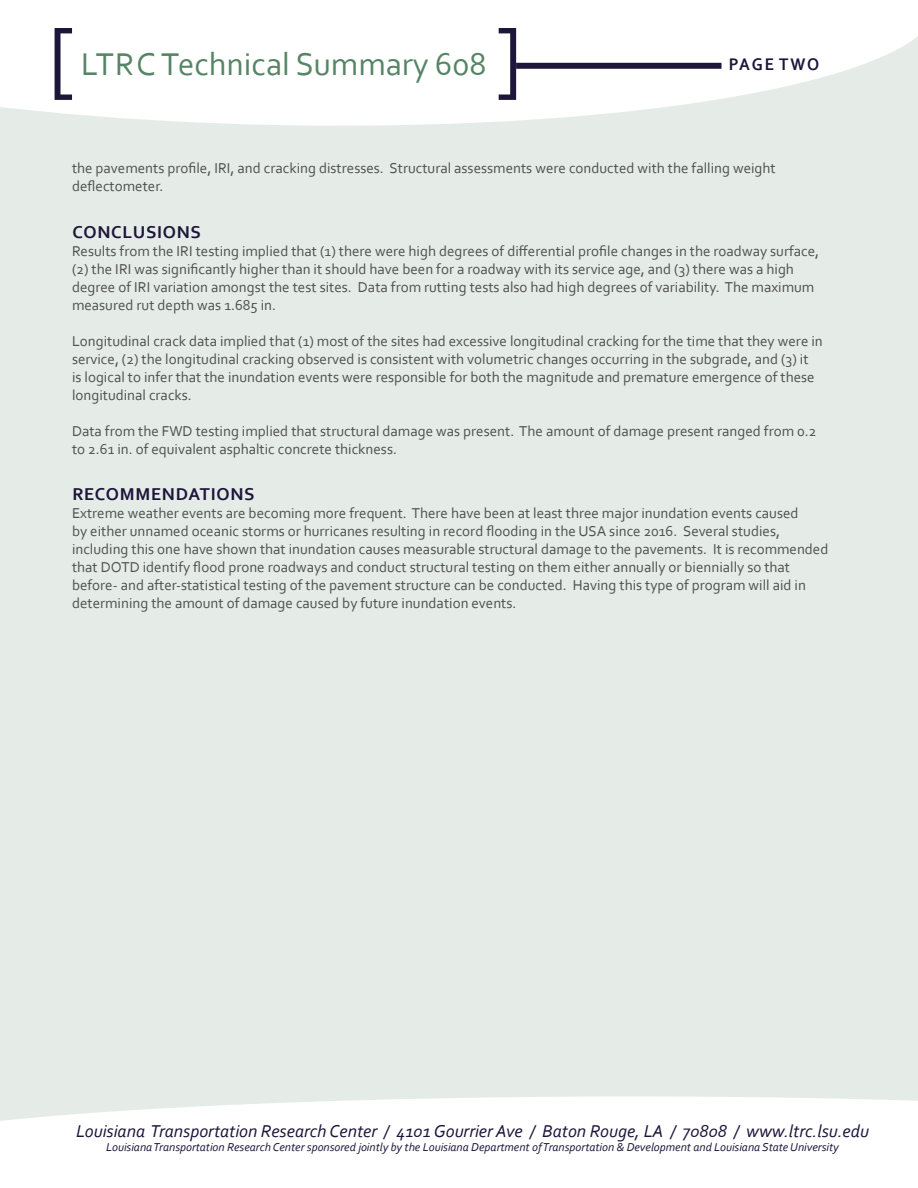
<style>
.page{position:relative;width:918px;height:1188px;background:#e5ece8}
.page>*{position:absolute;margin:0;border:0;box-sizing:border-box;transform-origin:0 0}
.t1{font:89.85px "Corbel";color:#1d153a;scale:.93 1}
.t2{font:33px "Corbel";color:#568565}
.t3{font:italic 18px "Corbel";color:#1d153a}
.t4{font:700 18px "Corbel";letter-spacing:.04em;color:#1d153a}
.t5{font:700 17.7px "Corbel";letter-spacing:.11em;color:#1d153a;scale:.93 1}
.t6{font:15px/18px "Corbel";color:#4f5050}
.t7{font:italic 12px "Corbel";color:#1d153a}
</style>
<div class="page">
<svg style="left:0;top:0;width:918px;height:126px;fill:#fff"></svg>
<div style="left:83px;top:52px;width:72px;height:24px;background:#fff"></div>
<div style="left:161px;top:51px;width:120px;height:25px;background:#fff"></div>
<div style="left:285px;top:52px;width:2px;height:23px;border:1px solid #fff"></div>
<div style="left:297px;top:52px;width:132px;height:31px;background:#fff"></div>
<svg style="left:436px;top:52px;width:50px;height:24px"></svg>
<div style="left:516px;top:63px;width:205px;height:6px;background:#1d153a"></div>
<svg style="left:0;top:1096px;width:918px;height:92px;fill:#fff"></svg>
<div style="left:0;top:1163px;width:303px;height:25px;background:#fff"></div>
<p class="t1" style="left:48px;top:8px;width:30px">[</p>
<p class="t1" style="left:496px;top:8px;width:30px">]</p>
<p class="t2" style="left:81px;top:44px;width:407px">LTRC Technical Summary 608</p>
<p class="t5" style="left:729px;top:53px;width:99px">PAGE TWO</p>
<p class="t6" style="left:72px;top:159px;width:705px">the pavements profile, IRI, and cracking distresses. Structural assessments were conducted with the falling weight deflectometer.</p>
<p class="t4" style="left:72px;top:221px;width:130px">CONCLUSIONS</p>
<p class="t6" style="left:72px;top:241px;width:749px">Results from the IRI testing implied that (1) there were high degrees of differential profile changes in the roadway surface,</p>
<p class="t6" style="left:72px;top:259px;width:744px">(2) the IRI was significantly higher than it should have been for a roadway with its service age, and (3) there was a high degree of IRI variation amongst the test sites. Data from rutting tests also had high degrees of variability. The maximum</p>
<p class="t6" style="left:72px;top:295px;width:206px">measured rut depth was 1.685 in.</p>
<p class="t6" style="left:72px;top:331px;width:752px">Longitudinal crack data implied that (1) most of the sites had excessive longitudinal cracking for the time that they were in service, (2) the longitudinal cracking observed is consistent with volumetric changes occurring in the subgrade, and (3) it<br>is logical to infer that the inundation events were responsible for both the magnitude and premature emergence of these longitudinal cracks.</p>
<p class="t6" style="left:72px;top:421px;width:746px">Data from the FWD testing implied that structural damage was present. The amount of damage present ranged from 0.2 to 2.61 in. of equivalent asphaltic concrete thickness.</p>
<p class="t4" style="left:72px;top:483px;width:184px">RECOMMENDATIONS</p>
<p class="t6" style="left:72px;top:504px;width:728px">Extreme weather events are becoming more frequent. There have been at least three major inundation events caused by either unnamed oceanic storms or hurricanes resulting in record flooding in the USA since 2016. Several studies,</p>
<p class="t6" style="left:72px;top:540px;width:758px">including this one have shown that inundation causes measurable structural damage to the pavements. It is recommended</p>
<p class="t6" style="left:72px;top:558px;width:720px">that DOTD identify flood prone roadways and conduct structural testing on them either annually or biennially so that</p>
<p class="t6" style="left:72px;top:576px;width:735px">before- and after-statistical testing of the pavement structure can be conducted. Having this type of program will aid in determining the amount of damage caused by future inundation events.</p>
<p class="t3" style="left:76px;top:1120px;width:794px">Louisiana Transportation Research Center / 4101 Gourrier Ave / Baton Rouge, LA / 70808 / www.ltrc.lsu.edu</p>
<p class="t7" style="left:106px;top:1140px;width:734px">Louisiana Transportation Research Center sponsored jointly by the Louisiana Department of Transportation &amp; Development and Louisiana State University</p>
</div>
